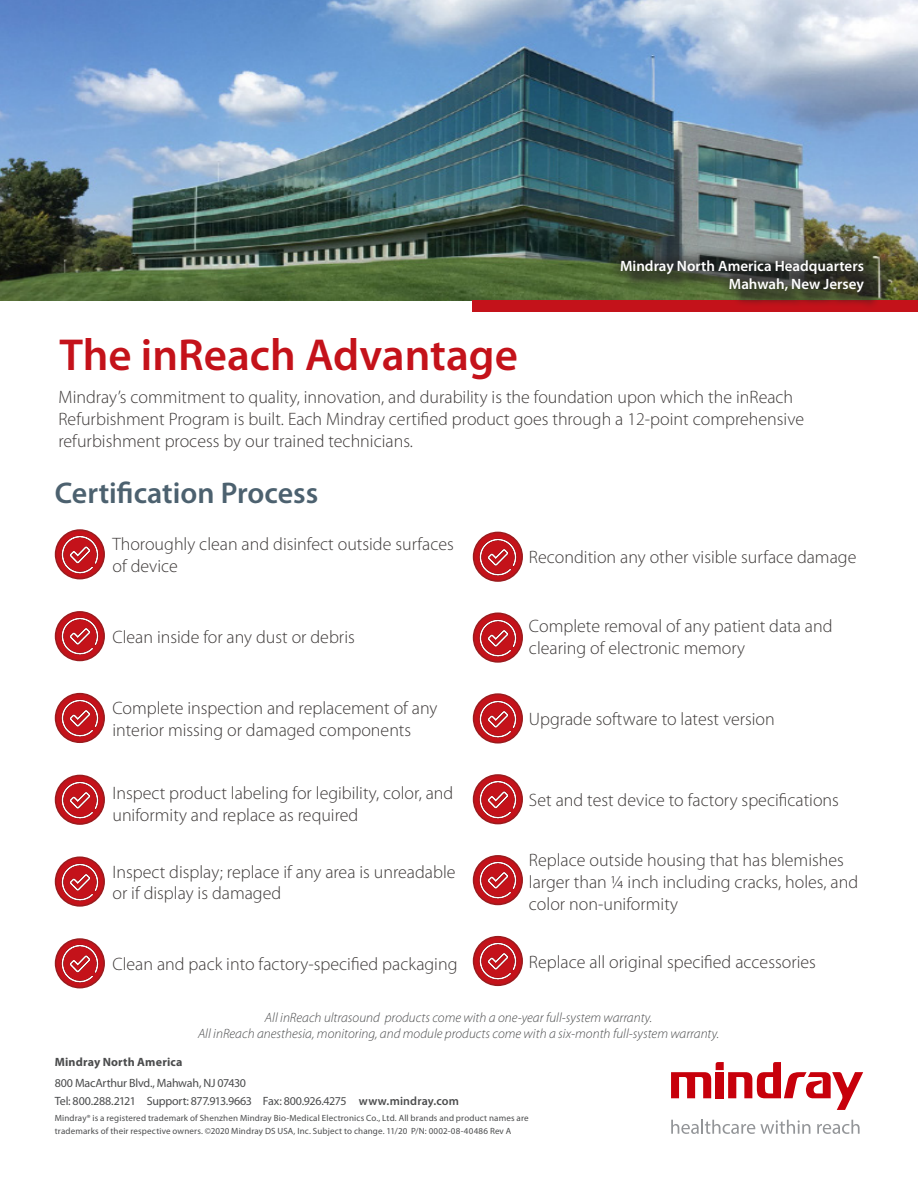
<style>
.page{position:relative;width:918px;height:1188px;background:#fff}
.page>*{position:absolute;margin:0;border:0;box-sizing:border-box;transform-origin:0 0}
.t1{font:600 45px "Myriad Pro";color:#c4121a}
.t2{font:600 30px "Myriad Pro";color:#4c616f}
.t3{font:300 18px/21.6px "Myriad Pro";color:#3e3a39}
.t4{font:600 15px "Myriad Pro";color:#fff}
.t5{font:italic 300 13.5px/16.2px "Myriad Pro";color:#4b4c4d;text-align:center}
.Contact_Info{font:12px "Myriad Pro";letter-spacing:-.02em;color:#4b4c4d}
.Contact_Header{font:700 12px "Myriad Pro";letter-spacing:.015em;color:#4b4c4d}
.Copyright_Info{font:9px "Myriad Pro";letter-spacing:.015em;color:#4b4c4d}
.s1{font-weight:600}
</style>
<div class="page">
<svg style="left:671px;top:1062px;width:192px;height:48px"></svg>
<svg style="left:671px;top:1120px;width:139px;height:14px"></svg>
<svg style="left:817px;top:1120px;width:43px;height:14px"></svg>
<img style="left:0;top:0;width:918px;height:300px">
<svg style="left:474px;top:937px;width:48px;height:48px"></svg>
<div style="left:473px;top:936px;width:50px;height:50px;border:2px solid #9b1b1e;border-radius:50%"></div>
<img style="left:477px;top:940px;width:42px;height:42px">
<svg style="left:474px;top:856px;width:48px;height:48px"></svg>
<div style="left:473px;top:855px;width:50px;height:50px;border:2px solid #9b1b1e;border-radius:50%"></div>
<img style="left:477px;top:859px;width:42px;height:43px">
<svg style="left:474px;top:775px;width:48px;height:49px"></svg>
<div style="left:473px;top:774px;width:50px;height:50px;border:2px solid #9b1b1e;border-radius:50%"></div>
<img style="left:477px;top:778px;width:42px;height:43px">
<svg style="left:474px;top:694px;width:48px;height:49px"></svg>
<div style="left:473px;top:693px;width:50px;height:51px;border:2px solid #9b1b1e;border-radius:50%"></div>
<img style="left:477px;top:697px;width:42px;height:43px">
<svg style="left:474px;top:613px;width:48px;height:49px"></svg>
<div style="left:473px;top:613px;width:50px;height:50px;border:2px solid #9b1b1e;border-radius:50%"></div>
<img style="left:477px;top:616px;width:42px;height:43px">
<svg style="left:474px;top:532px;width:48px;height:49px"></svg>
<div style="left:473px;top:532px;width:50px;height:50px;border:2px solid #9b1b1e;border-radius:50%"></div>
<img style="left:477px;top:535px;width:42px;height:43px">
<svg style="left:56px;top:530px;width:48px;height:49px"></svg>
<div style="left:55px;top:529px;width:50px;height:50px;border:2px solid #9b1b1e;border-radius:50%"></div>
<img style="left:59px;top:533px;width:42px;height:43px">
<svg style="left:56px;top:939px;width:48px;height:49px"></svg>
<div style="left:55px;top:938px;width:50px;height:50px;border:2px solid #9b1b1e;border-radius:50%"></div>
<img style="left:59px;top:942px;width:42px;height:43px">
<svg style="left:56px;top:857px;width:48px;height:49px"></svg>
<div style="left:55px;top:856px;width:50px;height:51px;border:2px solid #9b1b1e;border-radius:50%"></div>
<img style="left:59px;top:860px;width:42px;height:43px">
<svg style="left:56px;top:775px;width:48px;height:49px"></svg>
<div style="left:55px;top:775px;width:50px;height:50px;border:2px solid #9b1b1e;border-radius:50%"></div>
<img style="left:59px;top:778px;width:42px;height:43px">
<svg style="left:56px;top:694px;width:48px;height:48px"></svg>
<div style="left:55px;top:693px;width:50px;height:50px;border:2px solid #9b1b1e;border-radius:50%"></div>
<img style="left:59px;top:697px;width:42px;height:42px">
<svg style="left:56px;top:612px;width:48px;height:48px"></svg>
<div style="left:55px;top:611px;width:50px;height:50px;border:2px solid #9b1b1e;border-radius:50%"></div>
<img style="left:59px;top:615px;width:42px;height:43px">
<div style="left:473px;top:300px;width:445px;height:12px;background:#c4121a"></div>
<div style="left:606px;top:246px;width:272px;height:59px;background:#231f20;opacity:.89"></div>
<div style="left:623px;top:263px;width:259px;height:47px;background:#231f20;opacity:.75"></div>
<p class="t1" style="left:60px;top:330px;width:460px">The inReach Advantage</p>
<p class="t4" style="left:620px;top:257px;width:245px">Mindray North America Headquarters</p>
<p class="t4" style="left:729px;top:275px;width:137px">Mahwah, New Jersey</p>
<p class="t3" style="left:58px;top:387px;width:747px">Mindray’s commitment to quality, innovation, and durability is the foundation upon which the inReach<br>Refurbishment Program is built. Each Mindray certified product goes through a 12-point comprehensive refurbishment process by our trained technicians.</p>
<p class="t2" style="left:55px;top:477px;width:265px">Certification Process</p>
<p class="t3" style="left:112px;top:534px;width:343px">Thoroughly clean and disinfect outside surfaces of device</p>
<p class="t3" style="left:112px;top:626px;width:244px">Clean inside for any dust or debris</p>
<p class="t3" style="left:112px;top:697px;width:327px">Complete inspection and replacement of any interior missing or damaged components</p>
<p class="t3" style="left:112px;top:783px;width:342px">Inspect product labeling for legibility, color, and uniformity and replace as required</p>
<p class="t3" style="left:112px;top:861px;width:345px">Inspect display; replace if any area is unreadable or if display is damaged</p>
<p class="t3" style="left:112px;top:954px;width:347px">Clean and pack into factory-specified packaging</p>
<p class="t3" style="left:529px;top:547px;width:329px">Recondition any other visible surface damage</p>
<p class="t3" style="left:529px;top:616px;width:305px">Complete removal of any patient data and clearing of electronic memory</p>
<p class="t3" style="left:529px;top:708px;width:247px">Upgrade software to latest version</p>
<p class="t3" style="left:529px;top:790px;width:311px">Set and test device to factory specifications</p>
<p class="t3" style="left:529px;top:850px;width:331px">Replace outside housing that has blemishes larger than ¼ inch including cracks, holes, and color non-uniformity</p>
<p class="t3" style="left:529px;top:951px;width:288px">Replace all original specified accessories</p>
<p class="t5" style="left:198px;top:1009px;width:523px">All inReach ultrasound products come with a one-year full-system warranty.<br>All inReach anesthesia, monitoring, and module products come with a six-month full-system warranty.</p>
<p class="Contact_Header" style="left:55px;top:1055px;width:129px">Mindray North America</p>
<p class="Contact_Info" style="left:55px;top:1076px;width:193px">800 MacArthur Blvd., Mahwah, NJ 07430</p>
<p class="Contact_Info" style="left:55px;top:1094px;width:406px">Tel: 800.288.2121 Support: 877.913.9663 Fax: 800.926.4275 <span class="s1">www.mindray.com</span></p>
<p class="Copyright_Info" style="left:55px;top:1113px;width:475px">Mindray® is a registered trademark of Shenzhen Mindray Bio-Medical Electronics Co., Ltd. All brands and product names are</p>
<p class="Copyright_Info" style="left:55px;top:1126px;width:458px">trademarks of their respective owners. ©2020 Mindray DS USA, Inc. Subject to change. 11/20 P/N: 0002-08-40486 Rev A</p>
</div>
